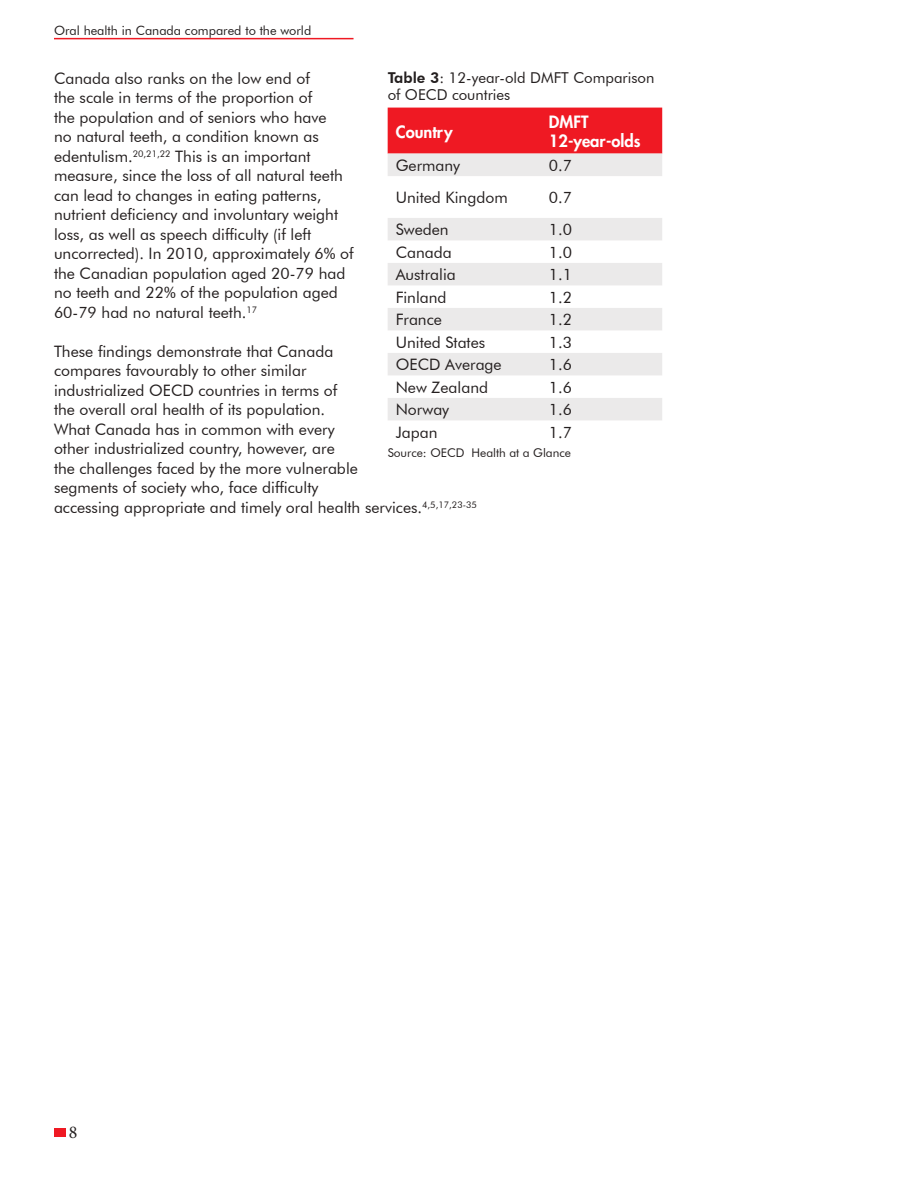
<style>
.page{position:relative;width:918px;height:1188px;background:#fff}
.page>*{position:absolute;margin:0;border:0;box-sizing:border-box;transform-origin:0 0}
.t1{font:18px "Minion Pro";color:#241f1f}
.t2{font:800 16.5px/19.8px "Futura";color:#fff}
.t3{font:15.75px/19.5px "Futura BT";color:#241f1f}
.t4{font:15px/16.5px "Futura BT";color:#241f1f}
.t5{font:12.75px "Futura BT";color:#241f1f}
.t6{font:12px "Futura BT";color:#241f1f}
.s1{font-weight:800}
</style>
<div class="page">
<div style="left:54px;top:1128px;width:12px;height:9px;background:#ef1923"></div>
<hr style="left:54px;top:38px;width:300px;height:1px;background:#ef1923">
<div style="left:388px;top:108px;width:274px;height:46px;background:#ef1923"></div>
<svg style="left:388px;top:154px;width:274px;height:266px"></svg>
<p class="t5" style="left:54px;top:23px;width:259px">Oral health in Canada compared to the world</p>
<p class="t3" style="left:54px;top:68px;width:301px">Canada also ranks on the low end of<br>the scale in terms of the proportion of<br>the population and of seniors who have<br>no natural teeth, a condition known as edentulism.<sup>20,21,22</sup> This is an important measure, since the loss of all natural teeth can lead to changes in eating patterns, nutrient deficiency and involuntary weight loss, as well as speech difficulty (if left uncorrected). In 2010, approximately 6% of the Canadian population aged 20-79 had no teeth and 22% of the population aged 60-79 had no natural teeth.<sup>17</sup></p>
<p class="t3" style="left:54px;top:341px;width:425px">These findings demonstrate that Canada<br>compares favourably to other similar<br>industrialized OECD countries in terms of<br>the overall oral health of its population.<br>What Canada has in common with every<br>other industrialized country, however, are<br>the challenges faced by the more vulnerable<br>segments of society who, face difficulty<br>accessing appropriate and timely oral health services.<sup>4,5,17,23-35</sup></p>
<p class="t4" style="left:388px;top:70px;width:268px"><span class="s1">Table 3</span>: 12-year-old DMFT Comparison of OECD countries</p>
<p class="t2" style="left:396px;top:121px;width:58px">Country</p>
<p class="t2" style="left:549px;top:111px;width:93px">DMFT<br>12-year-olds</p>
<p class="t3" style="left:396px;top:155px;width:66px">Germany</p>
<p class="t3" style="left:549px;top:155px;width:25px">0.7</p>
<p class="t3" style="left:396px;top:188px;width:113px">United Kingdom</p>
<p class="t3" style="left:549px;top:188px;width:25px">0.7</p>
<p class="t3" style="left:396px;top:220px;width:54px">Sweden</p>
<p class="t3" style="left:549px;top:220px;width:25px">1.0</p>
<p class="t3" style="left:396px;top:242px;width:58px">Canada</p>
<p class="t3" style="left:549px;top:242px;width:25px">1.0</p>
<p class="t3" style="left:396px;top:265px;width:62px">Australia</p>
<p class="t3" style="left:549px;top:265px;width:25px">1.1</p>
<p class="t3" style="left:396px;top:287px;width:52px">Finland</p>
<p class="t3" style="left:549px;top:287px;width:25px">1.2</p>
<p class="t3" style="left:396px;top:310px;width:48px">France</p>
<p class="t3" style="left:549px;top:310px;width:25px">1.2</p>
<p class="t3" style="left:396px;top:332px;width:91px">United States</p>
<p class="t3" style="left:549px;top:332px;width:25px">1.3</p>
<p class="t3" style="left:396px;top:355px;width:107px">OECD Average</p>
<p class="t3" style="left:549px;top:355px;width:25px">1.6</p>
<p class="t3" style="left:396px;top:377px;width:94px">New Zealand</p>
<p class="t3" style="left:549px;top:377px;width:25px">1.6</p>
<p class="t3" style="left:396px;top:400px;width:55px">Norway</p>
<p class="t3" style="left:549px;top:400px;width:25px">1.6</p>
<p class="t3" style="left:396px;top:422px;width:43px">Japan</p>
<p class="t3" style="left:549px;top:422px;width:25px">1.7</p>
<p class="t6" style="left:388px;top:445px;width:185px">Source: OECD Health at a Glance</p>
<p class="t1" style="left:69px;top:1120px;width:10px">8</p>
</div>
